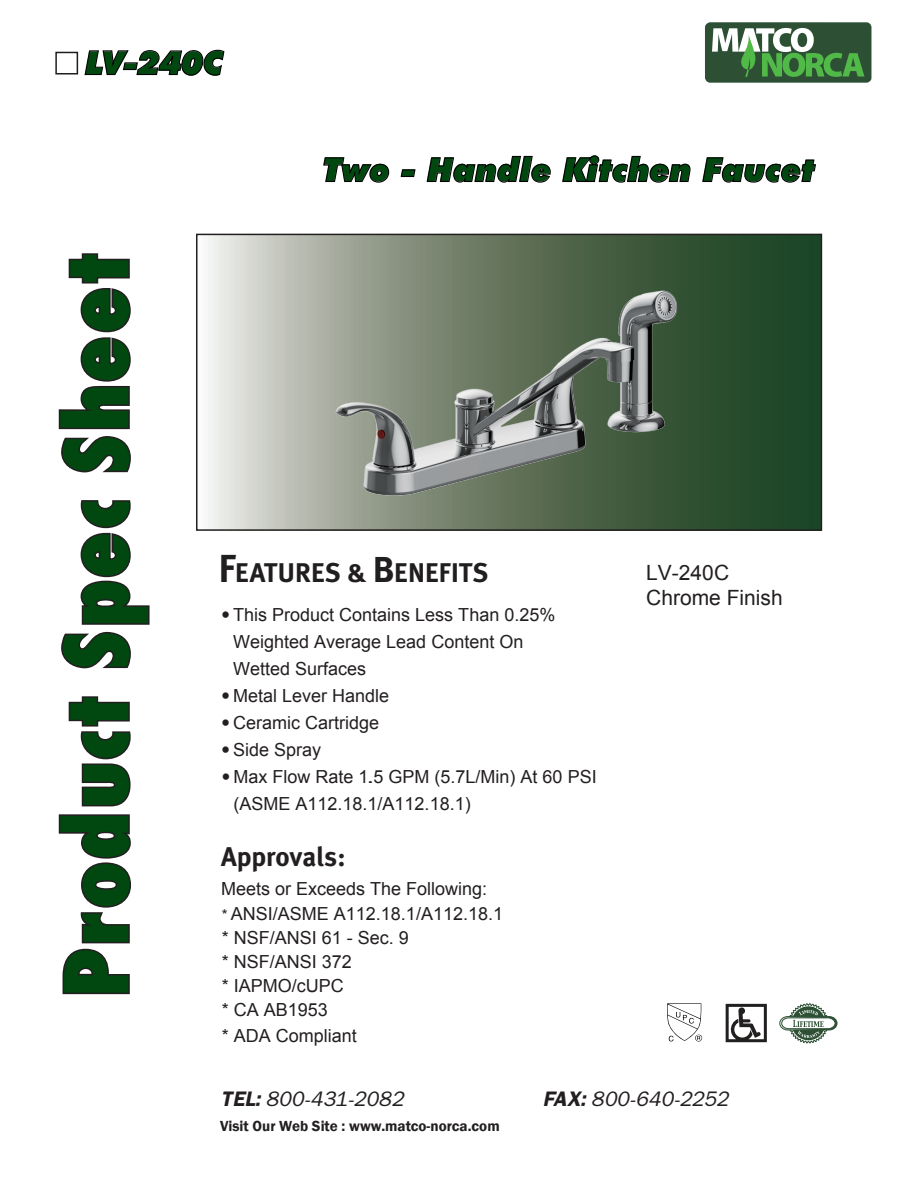
<style>
.page{position:relative;width:918px;height:1202px;background:#fff}
.page>*{position:absolute;margin:0;border:0;box-sizing:border-box;transform-origin:0 0}
.t1{font:800 84px "Futura Cond";color:#004710}
.t2{font:italic 900 33px "Futura BT";color:#004710}
.t3{font:700 27px "Meta Plus";letter-spacing:-.02em;color:#211e1f}
.t4{font:700 27px "Meta Plus";color:#231f20}
.t5{font:21px/25.2px "Arial";color:#231f20}
.t6{font:18px/24px "Arial";color:#231f20}
.t7{font:italic 18px "Franklin";color:#231f20}
.t8{font:600 15px "Franklin Gothic";color:#231f20}
.s1{font-size:39px}
.s2{font-size:36px}
.s3{font-family:"Meta"}
.s4{font-size:15px}
.s5{font-family:"Franklin Demi"}
</style>
<div class="page">
<svg style="left:208px;top:236px;width:611px;height:291px;background:#758a76"></svg>
<svg style="left:58px;top:696px;width:74px;height:299px"></svg>
<svg style="left:61px;top:500px;width:89px;height:169px"></svg>
<svg style="left:58px;top:253px;width:73px;height:220px"></svg>
<svg style="left:323px;top:157px;width:67px;height:26px"></svg>
<svg style="left:400px;top:169px;width:16px;height:9px"></svg>
<svg style="left:426px;top:155px;width:125px;height:28px"></svg>
<svg style="left:562px;top:155px;width:129px;height:28px"></svg>
<svg style="left:702px;top:157px;width:114px;height:26px"></svg>
<div style="left:705px;top:22px;width:167px;height:61px;background:#2d5035;border-radius:5px"></div>
<svg style="left:712px;top:28px;width:152px;height:49px"></svg>
<div style="left:55px;top:52px;width:23px;height:22px;border:2px solid #201d1e"></div>
<svg style="left:84px;top:49px;width:141px;height:27px"></svg>
<svg style="left:726px;top:1003px;width:41px;height:38px"></svg>
<svg style="left:780px;top:1003px;width:57px;height:40px"></svg>
<svg style="left:667px;top:1003px;width:35px;height:38px"></svg>
<img style="left:329px;top:233px;width:360px;height:298px">
<h2 class="t2" style="left:85px;top:43px;width:140px">LV-240C</h2>
<h2 class="t2" style="left:323px;top:150px;width:494px">Two - Handle Kitchen Faucet</h2>
<h1 class="t1" style="left:39px;top:997px;width:749px;rotate:-90deg">Product Spec Sheet</h1>
<h3 class="t3" style="left:218px;top:557px;width:272px"><span class="s1">F</span>EATURES &amp; <span class="s2">B</span>ENEFITS</h3>
<p class="t6" style="left:233px;top:601px;width:324px;line-height:27px;text-indent:-12px"><span class="s3">•</span> This Product Contains Less Than 0.25%<br>Weighted Average Lead Content On<br>Wetted Surfaces</p>
<p class="t6" style="left:221px;top:684px;width:170px"><span class="s3">•</span> Metal Lever Handle</p>
<p class="t6" style="left:221px;top:711px;width:160px"><span class="s3">•</span> Ceramic Cartridge</p>
<p class="t6" style="left:222px;top:765px;width:377px"><span class="s3">•</span> Max Flow Rate 1 5 GPM (5.7L/Min) At 60 PSI</p>
<p class="t6" style="left:221px;top:737px;width:102px"><span class="s3">•</span> Side Spray</p>
<p class="t6" style="left:234px;top:763px;width:239px;line-height:27px;text-indent:134px">.<br>(ASME A112.18.1/A112.18.1)</p>
<h3 class="t4" style="left:221px;top:841px;width:126px">Approvals:</h3>
<p class="t6" style="left:221px;top:876px;width:268px">Meets or Exceeds The Following:</p>
<p class="t6" style="left:222px;top:901px;width:283px"><span class="s4">*</span> ANSI/ASME A112.18.1/A112.18.1 * NSF/ANSI 61 - Sec. 9<br>* NSF/ANSI 372<br>* IAPMO/cUPC<br>* CA AB1953</p>
<p class="t6" style="left:222px;top:1023px;width:137px">* ADA Compliant</p>
<p class="t5" style="left:646px;top:560px;width:138px">LV-240C<br>Chrome Finish</p>
<p class="t7" style="left:220px;top:1086px;width:185px"><span class="s5">TEL:</span> 800-431-2082</p>
<p class="t7" style="left:543px;top:1086px;width:187px"><span class="s5">FAX:</span> 800-640-2252</p>
<p class="t8" style="left:220px;top:1116px;width:281px">Visit Our Web Site : www.matco-norca.com</p>
</div>
